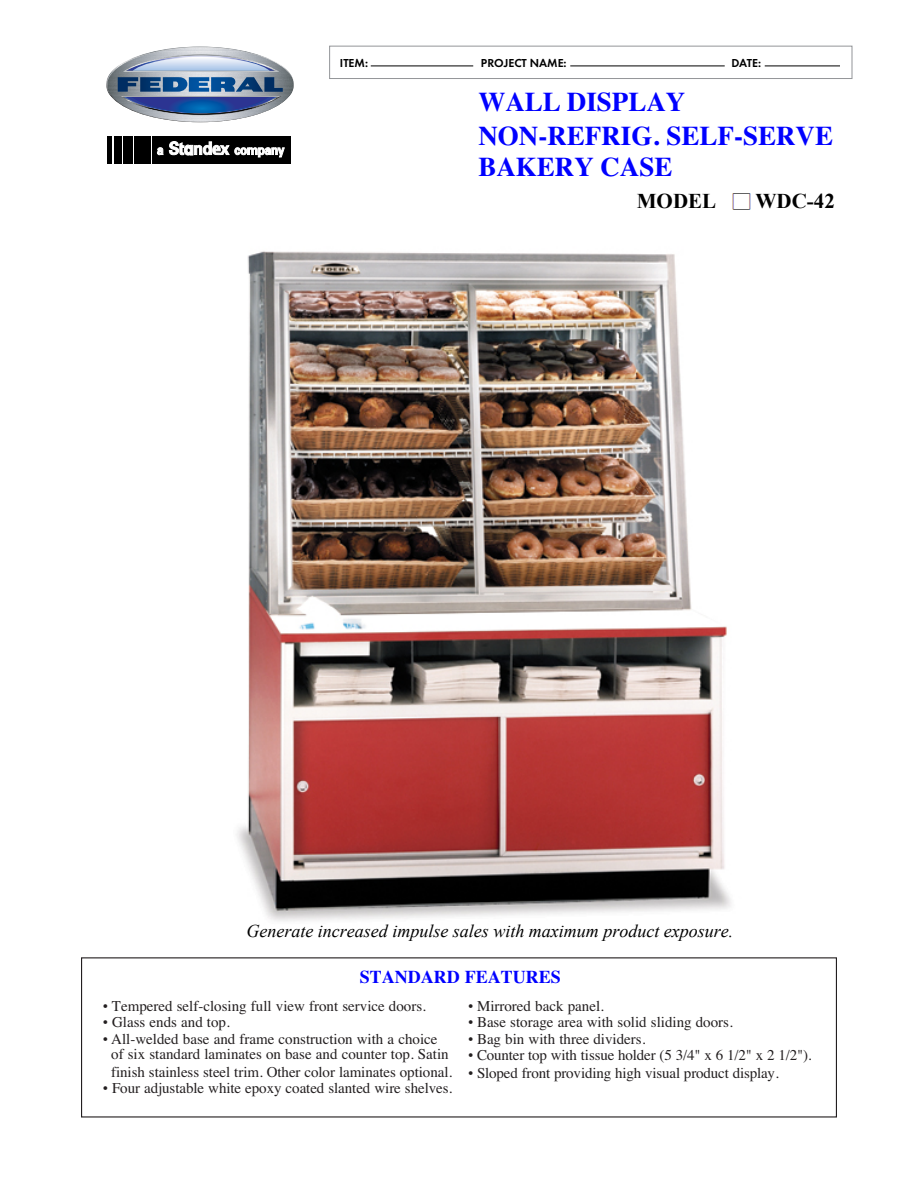
<style>
.page{position:relative;width:918px;height:1188px;background:#fff}
.page>*{position:absolute;margin:0;border:0;box-sizing:border-box;transform-origin:0 0}
.t1{font:700 27px/34.3px "Times";color:#00f}
.t2{font:700 21px "Times New Roman";color:#000}
.t3{font:italic 18px "Times New Roman";color:#000}
.t4{font:700 18px "Times";color:#00f}
.t5{font:15px/15.3px "Times";color:#231f20}
.t6{font:600 12px "Futura T";color:#000}
.s1{font-family:"Times New Roman"}
</style>
<div class="page">
<div style="left:27px;top:122px;width:27px;height:26px;border:2px solid #fff;border-radius:50%"></div>
<div style="left:27px;top:580px;width:27px;height:28px;border:2px solid #fff;border-radius:50%"></div>
<div style="left:27px;top:1040px;width:27px;height:26px;border:2px solid #fff;border-radius:50%"></div>
<div style="left:152px;top:136px;width:139px;height:28px;background:#000"></div>
<div style="left:134px;top:136px;width:16px;height:28px;background:#000"></div>
<div style="left:123px;top:136px;width:9px;height:28px;background:#000"></div>
<div style="left:114px;top:136px;width:8px;height:28px;background:#000"></div>
<div style="left:107px;top:136px;width:5px;height:28px;background:#000"></div>
<svg style="left:157px;top:141px;width:128px;height:16px"></svg>
<svg style="left:106px;top:47px;width:188px;height:76px"></svg>
<div style="left:329px;top:46px;width:523px;height:33px;border:1px solid #939598"></div>
<hr style="left:371px;top:66px;width:102px;height:1px;background:#000">
<hr style="left:570px;top:66px;width:155px;height:1px;background:#000">
<hr style="left:765px;top:66px;width:75px;height:1px;background:#000">
<img style="left:733px;top:194px;width:17px;height:16px">
<img style="left:236px;top:251px;width:495px;height:670px">
<p class="t6" style="left:340px;top:55px;width:30px">ITEM:</p>
<p class="t6" style="left:481px;top:55px;width:87px">PROJECT NAME:</p>
<p class="t6" style="left:731px;top:55px;width:31px">DATE:</p>
<h1 class="t1" style="left:478px;top:87px;width:356px">WALL DISPLAY<br>NON-REFRIG. SELF-SERVE</h1>
<h1 class="t1" style="left:478px;top:152px;width:195px">BAKERY CASE</h1>
<h2 class="t2" style="left:637px;top:186px;width:81px">MODEL</h2>
<h2 class="t2" style="left:756px;top:186px;width:81px">WDC-42</h2>
<p class="t3" style="left:246px;top:919px;width:488px">Generate increased impulse sales with maximum product exposure.</p>
<p class="t4" style="left:360px;top:970px;width:202px">STANDARD FEATURES</p>
<p class="t5" style="left:103px;top:1000px;width:325px"><span class="s1">•</span> Tempered self-closing full view front service doors.</p>
<p class="t5" style="left:103px;top:1016px;width:129px"><span class="s1">•</span> Glass ends and top.</p>
<p class="t5" style="left:111px;top:1033px;width:339px;text-indent:-8px"><span class="s1">•</span> All-welded base and frame construction with a choice of six standard laminates on base and counter top. Satin</p>
<p class="t5" style="left:111px;top:1066px;width:342px">finish stainless steel trim. Other color laminates optional.</p>
<p class="t5" style="left:103px;top:1082px;width:351px"><span class="s1">•</span> Four adjustable white epoxy coated slanted wire shelves.</p>
<p class="t5" style="left:468px;top:1000px;width:137px"><span class="s1">•</span> Mirrored back panel.</p>
<p class="t5" style="left:468px;top:1016px;width:266px"><span class="s1">•</span> Base storage area with solid sliding doors.</p>
<p class="t5" style="left:468px;top:1033px;width:179px"><span class="s1">•</span> Bag bin with three dividers.</p>
<p class="t5" style="left:468px;top:1049px;width:345px"><span class="s1">•</span> Counter top with tissue holder (5 3/4" x 6 1/2" x 2 1/2").</p>
<p class="t5" style="left:468px;top:1067px;width:312px"><span class="s1">•</span> Sloped front providing high visual product display.</p>
</div>
